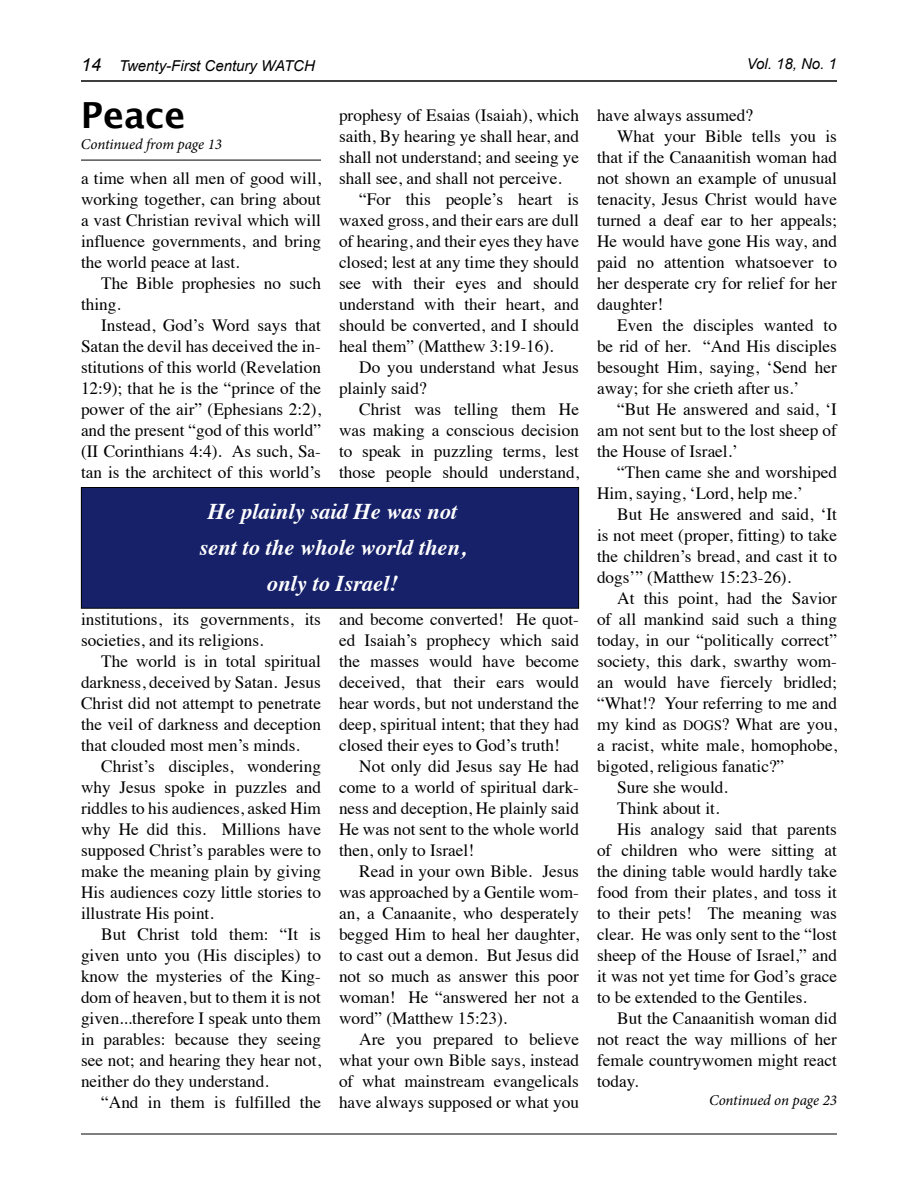
<style>
.page{position:relative;width:918px;height:1188px;background:#fff}
.page>*{position:absolute;margin:0;border:0;box-sizing:border-box;transform-origin:0 0}
.t1{font:700 36px "Lucida Grande";color:#000}
.t2{font:italic 700 22.5px/36px "Times";color:#fff;text-align:center}
.t3{font:17.25px/21px "Times";color:#000;text-align:justify}
.t4{font:italic 15px "Arial";color:#000}
.t5{font:italic 15px "Minion Pro";letter-spacing:-.01em;color:#000}
.s1{font-size:18px}
.s2{font-size:14.25px}
</style>
<div class="page">
<hr style="left:81px;top:80px;width:756px;height:2px;background:#000">
<hr style="left:81px;top:1134px;width:756px;height:1px;background:#000">
<div style="left:81px;top:488px;width:498px;height:120px;background:#16216a"></div>
<div style="left:81px;top:487px;width:498px;height:122px;border:1px solid #000"></div>
<hr style="left:81px;top:160px;width:240px;height:1px;background:#000">
<p class="t4" style="left:81px;top:60px;width:235px"><span class="s1">14</span> Twenty-First Century WATCH</p>
<p class="t4" style="left:747px;top:58px;width:92px">Vol. 18, No. 1</p>
<h1 class="t1" style="left:81px;top:100px;width:106px">Peace</h1>
<p class="t5" style="left:81px;top:139px;width:143px">Continued from page 13</p>
<p class="t3" style="left:81px;top:166px;width:242px">a time when all men of good will, working together, can bring about a vast Christian revival which will influence governments, and bring the world peace at last.</p>
<p class="t3" style="left:81px;top:271px;width:242px;text-indent:20px">The Bible prophesies no such thing.</p>
<p class="t3" style="left:81px;top:313px;width:242px;text-indent:20px">Instead, God’s Word says that Satan the devil has deceived the in&shy;stitutions of this world (Revelation 12:9); that he is the “prince of the power of the air” (Ephesians 2:2), and the present “god of this world” (II Corinthians 4:4). As such, Sa&shy;tan is the architect of this world’s</p>
<p class="t3" style="left:339px;top:103px;width:242px">prophesy of Esaias (Isaiah), which saith, By hearing ye shall hear, and shall not understand; and seeing ye shall see, and shall not perceive.</p>
<p class="t3" style="left:339px;top:190px;width:242px;text-indent:20px">“For this people’s heart is waxed gross, and their ears are dull of hearing, and their eyes they have closed; lest at any time they should see with their eyes and should understand with their heart, and should be converted, and I should heal them” (Matthew 3:19-16).</p>
<p class="t3" style="left:339px;top:358px;width:242px;text-indent:20px">Do you understand what Jesus plainly said?</p>
<p class="t3" style="left:339px;top:397px;width:242px;text-indent:20px">Christ was telling them He was making a conscious decision to speak in puzzling terms, lest those people should understand,</p>
<h2 class="t2" style="left:199px;top:495px;width:268px">He plainly said He was not sent to the whole world then, only to Israel!</h2>
<p class="t3" style="left:81px;top:608px;width:242px">institutions, its governments, its societies, and its religions.</p>
<p class="t3" style="left:81px;top:652px;width:242px;text-indent:20px">The world is in total spiritual darkness, deceived by Satan. Jesus Christ did not attempt to penetrate the veil of darkness and deception that clouded most men’s minds.</p>
<p class="t3" style="left:81px;top:755px;width:242px;text-indent:20px">Christ’s disciples, wondering why Jesus spoke in puzzles and riddles to his audiences, asked Him why He did this. Millions have supposed Christ’s parables were to make the meaning plain by giving His audiences cozy little stories to illustrate His point.</p>
<p class="t3" style="left:81px;top:922px;width:242px;text-indent:20px">But Christ told them: “It is given unto you (His disciples) to know the mysteries of the King&shy;dom of heaven, but to them it is not given...therefore I speak unto them in parables: because they seeing see not; and hearing they hear not, neither do they understand.</p>
<p class="t3" style="left:101px;top:1093px;width:221px">“And in them is fulfilled the</p>
<p class="t3" style="left:339px;top:607px;width:242px">and become converted! He quot&shy;ed Isaiah’s prophecy which said the masses would have become deceived, that their ears would hear words, but not understand the deep, spiritual intent; that they had closed their eyes to God’s truth!</p>
<p class="t3" style="left:339px;top:754px;width:242px;text-indent:20px">Not only did Jesus say He had come to a world of spiritual dark&shy;ness and deception, He plainly said He was not sent to the whole world then, only to Israel!</p>
<p class="t3" style="left:339px;top:859px;width:242px;text-indent:20px">Read in your own Bible. Jesus was approached by a Gentile wom&shy;an, a Canaanite, who desperately begged Him to heal her daughter, to cast out a demon. But Jesus did not so much as answer this poor woman! He “answered her not a word” (Matthew 15:23).</p>
<p class="t3" style="left:339px;top:1030px;width:242px;text-indent:20px">Are you prepared to believe what your own Bible says, instead of what mainstream evangelicals have always supposed or what you</p>
<p class="t3" style="left:597px;top:106px;width:158px">have always assumed?</p>
<p class="t3" style="left:617px;top:124px;width:221px">What your Bible tells you is</p>
<p class="t3" style="left:597px;top:148px;width:241px">that if the Canaanitish woman had</p>
<p class="t3" style="left:597px;top:166px;width:242px">not shown an example of unusual</p>
<p class="t3" style="left:597px;top:187px;width:242px">tenacity, Jesus Christ would have</p>
<p class="t3" style="left:597px;top:211px;width:241px">turned a deaf ear to her appeals;</p>
<p class="t3" style="left:597px;top:229px;width:242px">He would have gone His way, and</p>
<p class="t3" style="left:597px;top:253px;width:242px">paid no attention whatsoever to</p>
<p class="t3" style="left:597px;top:274px;width:242px">her desperate cry for relief for her</p>
<p class="t3" style="left:597px;top:295px;width:68px">daughter!</p>
<p class="t3" style="left:617px;top:316px;width:221px">Even the disciples wanted to</p>
<p class="t3" style="left:597px;top:334px;width:242px">be rid of her. “And His disciples</p>
<p class="t3" style="left:597px;top:355px;width:242px">besought Him, saying, ‘Send her</p>
<p class="t3" style="left:597px;top:379px;width:204px">away; for she crieth after us.’</p>
<p class="t3" style="left:617px;top:397px;width:221px">“But He answered and said, ‘I</p>
<p class="t3" style="left:597px;top:421px;width:241px">am not sent but to the lost sheep of</p>
<p class="t3" style="left:597px;top:439px;width:142px">the House of Israel.’</p>
<p class="t3" style="left:617px;top:463px;width:221px">“Then came she and worshiped</p>
<p class="t3" style="left:597px;top:481px;width:208px">Him, saying, ‘Lord, help me.’</p>
<p class="t3" style="left:617px;top:502px;width:221px">But He answered and said, ‘It</p>
<p class="t3" style="left:597px;top:523px;width:242px">is not meet (proper, fitting) to take</p>
<p class="t3" style="left:597px;top:544px;width:242px">the children’s bread, and cast it to</p>
<p class="t3" style="left:597px;top:565px;width:196px">dogs’” (Matthew 15:23-26).</p>
<p class="t3" style="left:617px;top:586px;width:221px">At this point, had the Savior</p>
<p class="t3" style="left:597px;top:610px;width:242px">of all mankind said such a thing</p>
<p class="t3" style="left:597px;top:628px;width:242px">today, in our “politically correct”</p>
<p class="t3" style="left:597px;top:649px;width:241px">society, this dark, swarthy wom-</p>
<p class="t3" style="left:597px;top:673px;width:242px">an would have fiercely bridled;</p>
<p class="t3" style="left:597px;top:694px;width:242px">“What!? Your referring to me and</p>
<p class="t3" style="left:597px;top:715px;width:241px">my kind as <span class="s2">DOGS</span>? What are you,</p>
<p class="t3" style="left:597px;top:733px;width:242px">a racist, white male, homophobe,</p>
<p class="t3" style="left:597px;top:754px;width:189px">bigoted, religious fanatic?”</p>
<p class="t3" style="left:617px;top:775px;width:112px">Sure she would.</p>
<p class="t3" style="left:617px;top:799px;width:104px">Think about it.</p>
<p class="t3" style="left:617px;top:817px;width:221px">His analogy said that parents</p>
<p class="t3" style="left:597px;top:841px;width:241px">of children who were sitting at</p>
<p class="t3" style="left:597px;top:862px;width:241px">the dining table would hardly take</p>
<p class="t3" style="left:597px;top:880px;width:242px">food from their plates, and toss it</p>
<p class="t3" style="left:597px;top:904px;width:241px">to their pets! The meaning was</p>
<p class="t3" style="left:597px;top:922px;width:242px">clear. He was only sent to the “lost</p>
<p class="t3" style="left:597px;top:943px;width:242px">sheep of the House of Israel,” and</p>
<p class="t3" style="left:597px;top:967px;width:242px">it was not yet time for God’s grace</p>
<p class="t3" style="left:597px;top:985px;width:211px">to be extended to the Gentiles.</p>
<p class="t3" style="left:617px;top:1006px;width:221px">But the Canaanitish woman did</p>
<p class="t3" style="left:597px;top:1030px;width:242px">not react the way millions of her</p>
<p class="t3" style="left:597px;top:1051px;width:242px">female countrywomen might react</p>
<p class="t3" style="left:597px;top:1072px;width:43px">today.</p>
<p class="t5" style="left:709px;top:1094px;width:129px">Continued on page 23</p>
</div>
